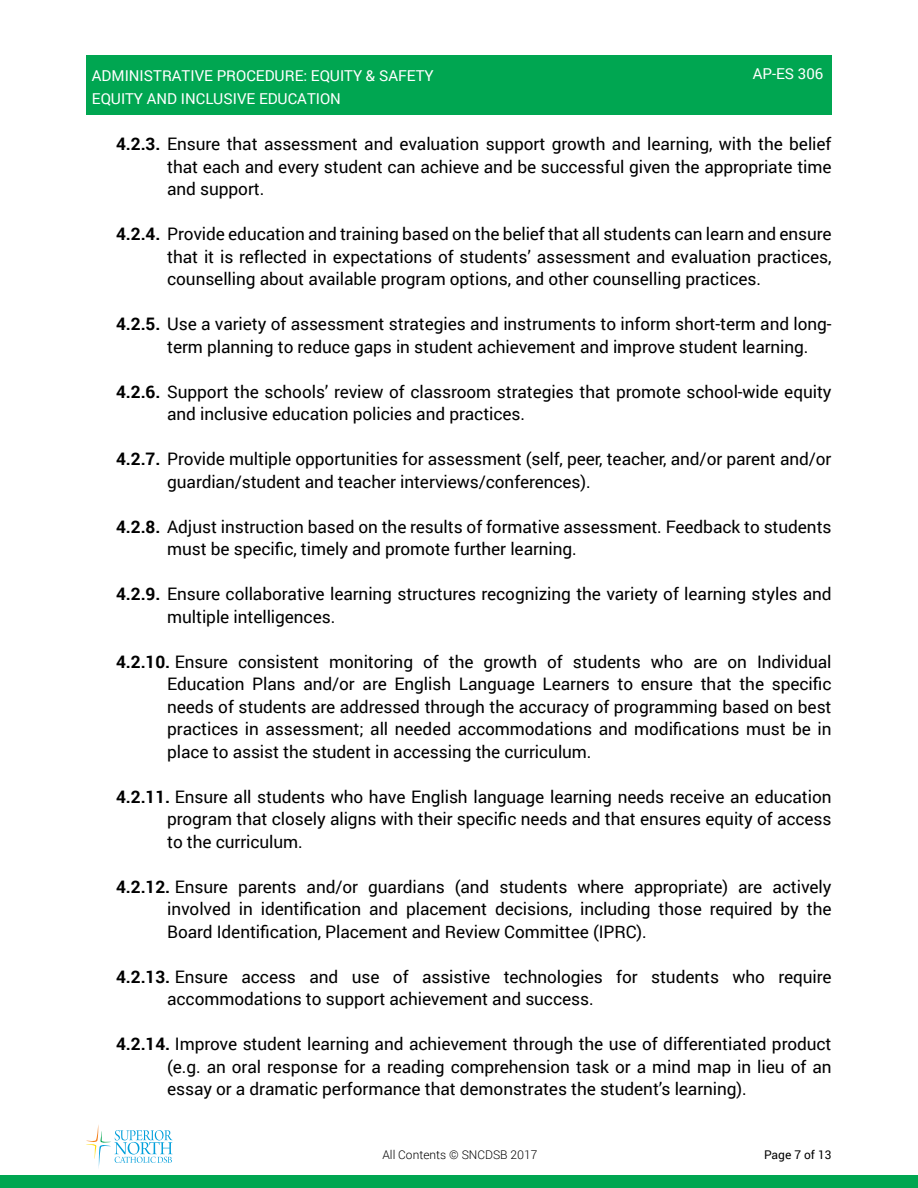
<style>
.page{position:relative;width:918px;height:1188px;background:#fff}
.page>*{position:absolute;margin:0;border:0;box-sizing:border-box;transform-origin:0 0}
.t1{font:17.25px/22.5px "Roboto";letter-spacing:-.005em;color:#000;text-align:justify}
.t2{font:15px/22.5px "Roboto";color:#fff}
.t3{font:300 12px "Roboto";color:#000}
.t4{font:12px "Roboto";color:#000}
.s1{font-weight:700}
</style>
<div class="page">
<div style="left:86px;top:55px;width:746px;height:60px;background:#00a651"></div>
<div style="left:0;top:1175px;width:918px;height:13px;background:#00a651"></div>
<svg style="left:86px;top:1125px;width:87px;height:43px"></svg>
<p class="t2" style="left:92px;top:64px;width:343px">ADMINISTRATIVE PROCEDURE: EQUITY &amp; SAFETY<br>EQUITY AND INCLUSIVE EDUCATION</p>
<p class="t2" style="left:753px;top:62px;width:72px">AP-ES 306</p>
<p class="t1" style="left:167px;top:132px;width:666px;text-indent:-51px"><span class="s1">4.2.3.</span> Ensure that assessment and evaluation support growth and learning, with the belief that each and every student can achieve and be successful given the appropriate time and support.</p>
<p class="t1" style="left:167px;top:222px;width:666px;text-indent:-51px"><span class="s1">4.2.4.</span> Provide education and training based on the belief that all students can learn and ensure that it is reflected in expectations of students’ assessment and evaluation practices, counselling about available program options, and other counselling practices.</p>
<p class="t1" style="left:167px;top:312px;width:666px;text-indent:-51px"><span class="s1">4.2.5.</span> Use a variety of assessment strategies and instruments to inform short-term and long&shy;term planning to reduce gaps in student achievement and improve student learning.</p>
<p class="t1" style="left:167px;top:380px;width:666px;text-indent:-51px"><span class="s1">4.2.6.</span> Support the schools’ review of classroom strategies that promote school-wide equity and inclusive education policies and practices.</p>
<p class="t1" style="left:167px;top:447px;width:666px;text-indent:-51px"><span class="s1">4.2.7.</span> Provide multiple opportunities for assessment (self, peer, teacher, and/or parent and/or guardian/student and teacher interviews/conferences).</p>
<p class="t1" style="left:167px;top:515px;width:666px;text-indent:-51px"><span class="s1">4.2.8.</span> Adjust instruction based on the results of formative assessment. Feedback to students must be specific, timely and promote further learning.</p>
<p class="t1" style="left:167px;top:582px;width:666px;text-indent:-51px"><span class="s1">4.2.9.</span> Ensure collaborative learning structures recognizing the variety of learning styles and multiple intelligences.</p>
<p class="t1" style="left:167px;top:650px;width:666px;text-indent:-51px"><span class="s1">4.2.10.</span> Ensure consistent monitoring of the growth of students who are on Individual Education Plans and/or are English Language Learners to ensure that the specific needs of students are addressed through the accuracy of programming based on best practices in assessment; all needed accommodations and modifications must be in place to assist the student in accessing the curriculum.</p>
<p class="t1" style="left:167px;top:785px;width:666px;text-indent:-51px"><span class="s1">4.2.11.</span> Ensure all students who have English language learning needs receive an education program that closely aligns with their specific needs and that ensures equity of access to the curriculum.</p>
<p class="t1" style="left:167px;top:875px;width:666px;text-indent:-51px"><span class="s1">4.2.12.</span> Ensure parents and/or guardians (and students where appropriate) are actively involved in identification and placement decisions, including those required by the Board Identification, Placement and Review Committee (IPRC).</p>
<p class="t1" style="left:167px;top:965px;width:666px;text-indent:-51px"><span class="s1">4.2.13.</span> Ensure access and use of assistive technologies for students who require accommodations to support achievement and success.</p>
<p class="t1" style="left:167px;top:1032px;width:666px;text-indent:-51px"><span class="s1">4.2.14.</span> Improve student learning and achievement through the use of differentiated product (e.g. an oral response for a reading comprehension task or a mind map in lieu of an essay or a dramatic performance that demonstrates the student’s learning).</p>
<p class="t3" style="left:382px;top:1146px;width:157px">All Contents © SNCDSB 2017</p>
<p class="t4" style="left:764px;top:1146px;width:69px">Page 7 of 13</p>
</div>
